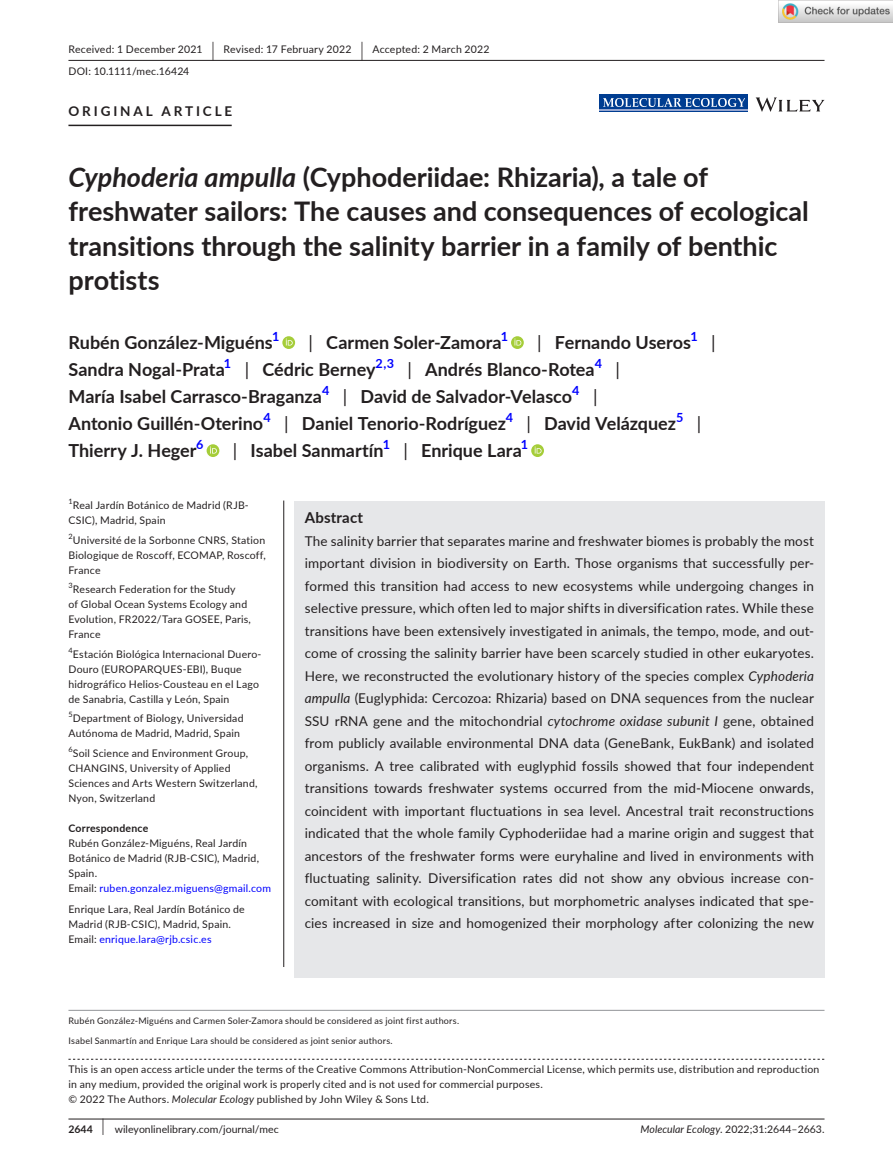
<style>
.page{position:relative;width:893px;height:1174px;background:#fff}
.page>*{position:absolute;margin:0;border:0;box-sizing:border-box;transform-origin:0 0}
.t1{font:700 27px/34.5px "Lato";color:#231f20}
.t2{font:700 18px/27px "Lato";color:#231f20}
.t3{font:18px "Lato";color:#231f20}
.t4{font:700 15px "Lato";letter-spacing:.015em;color:#231f20}
.t5{font:13.5px/22.5px "Lato";letter-spacing:.01em;color:#231f20;text-align:justify}
.t6{font:700 13.5px "Lato";letter-spacing:.215em;color:#231f20}
.t7{font:700 12.6px "Lato";color:#00f}
.t8{font:10.5px/15px "Lato";letter-spacing:.02em;color:#231f20}
.t9{font:10.5px "Lato";color:#231f20}
.t10{font:700 10.5px "Lato";letter-spacing:.02em;color:#231f20}
.t11{font:9px/19.5px "Lato";letter-spacing:.025em;color:#231f20}
.s1{font-size:19.65px}
.s2{font-style:italic}
.s3{font-weight:400}
.s4{color:#00f}
.s5{font-weight:700}
.s6{font-size:17.4px}
</style>
<div class="page">
<hr style="left:68px;top:1118px;width:756px;height:1px;background:#231f20">
<svg style="left:756px;top:97px;width:68px;height:15px"></svg>
<div style="left:599px;top:95px;width:149px;height:17px;background:#003d91"></div>
<img style="left:603px;top:98px;width:141px;height:9px">
<hr style="left:599px;top:109px;width:149px;height:2px;background:#96a6d0">
<hr style="left:68px;top:60px;width:756px;height:1px;background:#231f20">
<hr style="left:68px;top:125px;width:164px;height:1px;background:#231f20">
<svg style="left:282px;top:336px;width:13px;height:13px"></svg>
<svg style="left:286px;top:338px;width:7px;height:7px"></svg>
<svg style="left:511px;top:336px;width:13px;height:13px"></svg>
<svg style="left:514px;top:338px;width:7px;height:7px"></svg>
<svg style="left:207px;top:444px;width:12px;height:13px"></svg>
<svg style="left:210px;top:446px;width:7px;height:7px"></svg>
<svg style="left:531px;top:444px;width:13px;height:13px"></svg>
<svg style="left:535px;top:446px;width:7px;height:7px"></svg>
<svg style="left:68px;top:1058px;width:756px;height:1px"></svg>
<hr style="left:68px;top:1010px;width:756px;height:1px;background:#939598">
<div style="left:294px;top:500px;width:530px;height:477px;background:#e6e7e9"></div>
<hr style="left:283px;top:500px;width:1px;height:467px;background:#231f20">
<img style="left:779px;top:0;width:114px;height:23px">
<p class="t8" style="left:68px;top:38px;width:422px;line-height:21.8px">Received: 1 December 2021 <span class="s1">|</span> Revised: 17 February 2022 <span class="s1">|</span> Accepted: 2 March 2022<br>DOI: 10.1111/mec.16424</p>
<p class="t6" style="left:68px;top:101px;width:165px">ORIGINAL ARTICLE</p>
<h1 class="t1" style="left:68px;top:159px;width:742px"><span class="s2">Cyphoderia ampulla</span> (Cyphoderiidae: Rhizaria), a tale of freshwater sailors: The causes and consequences of ecological transitions through the salinity barrier in a family of benthic protists</h1>
<h2 class="t2" style="left:68px;top:328px;width:206px">Rubén González-Miguéns</h2>
<p class="t7" style="left:272px;top:327px;width:9px">1</p>
<h2 class="t2" style="left:309px;top:328px;width:194px"><span class="s3">|</span> Carmen Soler-Zamora</h2>
<p class="t7" style="left:501px;top:327px;width:9px">1</p>
<h2 class="t2" style="left:537px;top:328px;width:155px"><span class="s3">|</span> Fernando Useros</h2>
<p class="t7" style="left:690px;top:327px;width:9px">1</p>
<h2 class="t3" style="left:711px;top:329px;width:6px">|</h2>
<h2 class="t2" style="left:68px;top:355px;width:158px">Sandra Nogal-Prata</h2>
<p class="t7" style="left:224px;top:354px;width:9px">1</p>
<h2 class="t2" style="left:245px;top:355px;width:132px"><span class="s3">|</span> Cédric Berney</h2>
<p class="t7" style="left:376px;top:354px;width:20px">2,3</p>
<h2 class="t2" style="left:407px;top:355px;width:189px"><span class="s3">|</span> Andrés Blanco-Rotea</h2>
<p class="t7" style="left:595px;top:354px;width:9px">4</p>
<h2 class="t3" style="left:616px;top:356px;width:6px">|</h2>
<h2 class="t2" style="left:68px;top:382px;width:255px">María Isabel Carrasco-Braganza</h2>
<p class="t7" style="left:322px;top:381px;width:9px">4</p>
<h2 class="t2" style="left:343px;top:382px;width:231px"><span class="s3">|</span> David de Salvador-Velasco</h2>
<p class="t7" style="left:572px;top:381px;width:9px">4</p>
<h2 class="t2" style="left:68px;top:382px;width:634px;text-indent:525px"><span class="s3">|<br></span>Antonio Guillén-Oterino<sup>4</sup> <span class="s3">|</span> Daniel Tenorio-Rodríguez<sup>4</sup> <span class="s3">|</span> David Velázquez<sup>5</sup> <span class="s3">|<br></span>Thierry J. Heger<sup>6</sup></h2>
<h2 class="t2" style="left:233px;top:436px;width:297px"><span class="s3">|</span> Isabel Sanmartín<sup>1</sup> <span class="s3">|</span> Enrique Lara<sup>1</sup></h2>
<p class="t8" style="left:68px;top:497px;width:182px"><sup>1</sup>Real Jardín Botánico de Madrid (RJB-<br>CSIC), Madrid, Spain</p>
<p class="t8" style="left:68px;top:532px;width:199px;text-align:justify"><sup>2</sup>Université de la Sorbonne CNRS, Station Biologique de Roscoff, ECOMAP, Roscoff, France</p>
<p class="t8" style="left:68px;top:581px;width:184px"><sup>3</sup>Research Federation for the Study<br>of Global Ocean Systems Ecology and<br>Evolution, FR2022/Tara GOSEE, Paris,<br>France</p>
<p class="t8" style="left:68px;top:646px;width:195px"><sup>4</sup>Estación Biológica Internacional Duero-Douro (EUROPARQUES-EBI), Buque hidrográfico Helios-Cousteau en el Lago de Sanabria, Castilla y León, Spain</p>
<p class="t8" style="left:68px;top:710px;width:177px"><sup>5</sup>Department of Biology, Universidad<br>Autónoma de Madrid, Madrid, Spain</p>
<p class="t8" style="left:68px;top:745px;width:191px"><sup>6</sup>Soil Science and Environment Group,<br>CHANGINS, University of Applied<br>Sciences and Arts Western Switzerland,<br>Nyon, Switzerland</p>
<p class="t10" style="left:68px;top:820px;width:81px">Correspondence</p>
<p class="t8" style="left:68px;top:835px;width:204px">Rubén González-Miguéns, Real Jardín<br>Botánico de Madrid (RJB-CSIC), Madrid,<br>Spain.<br>Email: <span class="s4">ruben.gonzalez.miguens@gmail.com</span></p>
<p class="t8" style="left:68px;top:901px;width:178px">Enrique Lara, Real Jardín Botánico de<br>Madrid (RJB-CSIC), Madrid, Spain.<br>Email: <span class="s4">enrique.lara@rjb.csic.es</span></p>
<p class="t4" style="left:305px;top:506px;width:60px">Abstract</p>
<p class="t5" style="left:305px;top:529px;width:511px">The salinity barrier that separates marine and freshwater biomes is probably the most important division in biodiversity on Earth. Those organisms that successfully per&shy;formed this transition had access to new ecosystems while undergoing changes in selective pressure, which often led to major shifts in diversification rates. While these transitions have been extensively investigated in animals, the tempo, mode, and out&shy;come of crossing the salinity barrier have been scarcely studied in other eukaryotes.<br>Here, we reconstructed the evolutionary history of the species complex <span class="s2">Cyphoderia ampulla</span> (Euglyphida: Cercozoa: Rhizaria) based on DNA sequences from the nuclear SSU rRNA gene and the mitochondrial <span class="s2">cytochrome oxidase subunit I</span> gene, obtained from publicly available environmental DNA data (GeneBank, EukBank) and isolated organisms. A tree calibrated with euglyphid fossils showed that four independent transitions towards freshwater systems occurred from the mid-Miocene onwards, coincident with important fluctuations in sea level. Ancestral trait reconstructions indicated that the whole family Cyphoderiidae had a marine origin and suggest that ancestors of the freshwater forms were euryhaline and lived in environments with fluctuating salinity. Diversification rates did not show any obvious increase con&shy;comitant with ecological transitions, but morphometric analyses indicated that spe&shy;cies increased in size and homogenized their morphology after colonizing the new</p>
<p class="t11" style="left:68px;top:1010px;width:392px">Rubén González-Miguéns and Carmen Soler-Zamora should be considered as joint first authors.<br>Isabel Sanmartín and Enrique Lara should be considered as joint senior authors.</p>
<p class="t8" style="left:68px;top:1061px;width:752px">This is an open access article under the terms of the Creative Commons Attribution-NonCommercial License, which permits use, distribution and reproduction in any medium, provided the original work is properly cited and is not used for commercial purposes.<br>© 2022 The Authors. <span class="s2">Molecular Ecology</span> published by John Wiley &amp; Sons Ltd.</p>
<p class="t9" style="left:68px;top:1121px;width:212px"><span class="s5">2644</span> <span class="s6">|</span> wileyonlinelibrary.com/journal/mec</p>
<p class="t9" style="left:641px;top:1121px;width:185px"><span class="s2">Molecular Ecology.</span> 2022;31:2644–2663.</p>
</div>
